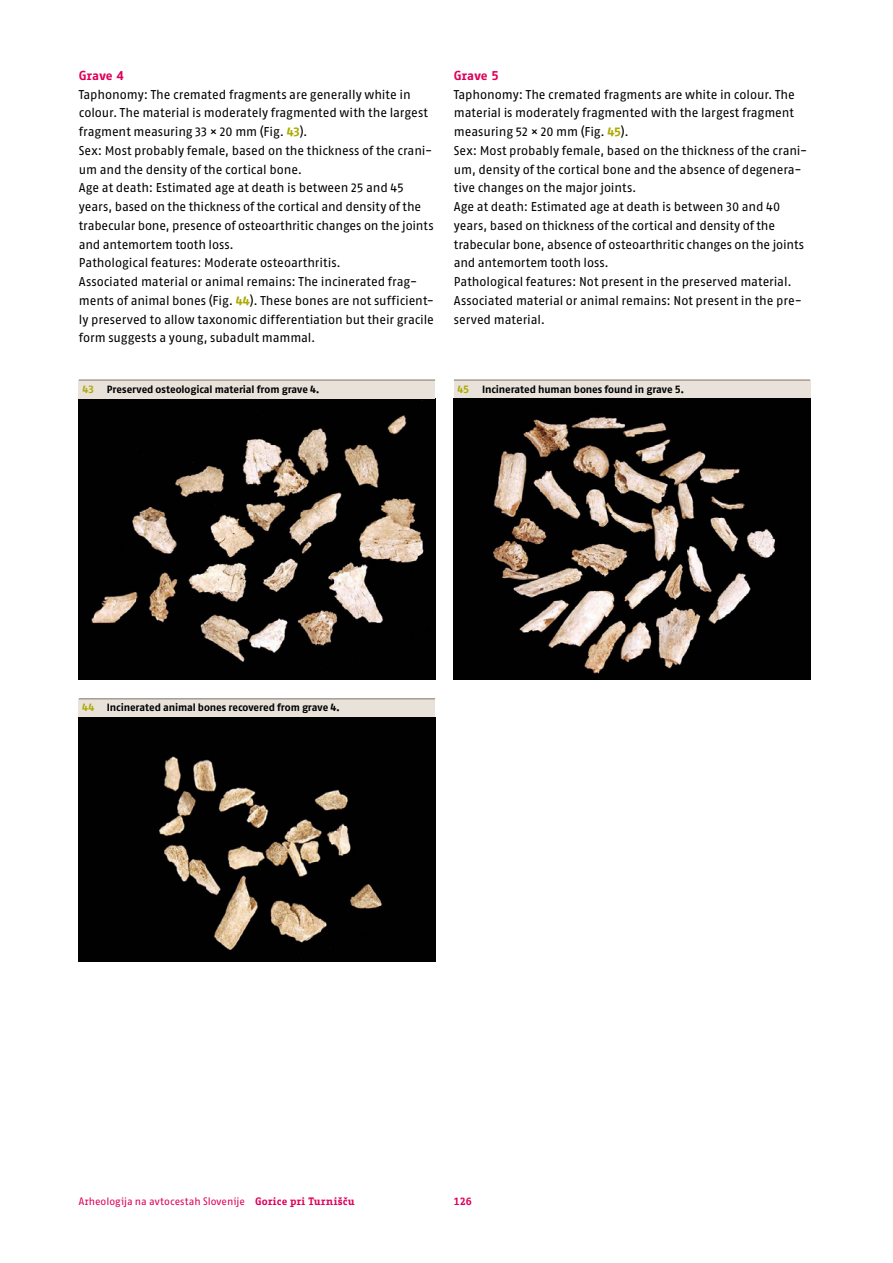
<style>
.page{position:relative;width:893px;height:1263px;background:#fff}
.page>*{position:absolute;margin:0;border:0;box-sizing:border-box;transform-origin:0 0}
.t1{font:12.75px/18.8px "Fago No Regular CE Lf";letter-spacing:-.005em;color:#000}
.t2{font:700 12.75px "Fago Office Sans CE";letter-spacing:.005em;color:#de0059}
.t3{font:10.5px "Fago No Bold CE Tf";letter-spacing:-.005em;color:#000}
.t4{font:10.5px "Fago Office Sans CE";color:#de0059}
.t5{font:700 10.5px "Fago Office Serif CE";color:#de0059}
.s1{font-family:"Fago No Bold CE Lf";color:#acaa00}
.s2{color:#acaa00}
.s3{font-family:"Fago Office Serif CE";font-weight:700}
</style>
<div class="page">
<img style="left:79px;top:399px;width:356px;height:281px">
<div style="left:79px;top:380px;width:356px;height:19px;background:#e8e2db"></div>
<hr style="left:79px;top:380px;width:356px;height:1px;background:#81715e">
<div style="left:79px;top:699px;width:356px;height:18px;background:#e8e2db"></div>
<hr style="left:79px;top:698px;width:356px;height:1px;background:#81715e">
<div style="left:454px;top:380px;width:356px;height:19px;background:#e8e2db"></div>
<hr style="left:454px;top:380px;width:356px;height:1px;background:#81715e">
<img style="left:79px;top:717px;width:356px;height:244px">
<img style="left:454px;top:399px;width:356px;height:281px">
<p class="t2" style="left:79px;top:68px;width:47px">Grave 4</p>
<p class="t1" style="left:79px;top:85px;width:357px">Taphonomy: The cremated fragments are generally white in colour. The material is moderately fragmented with the largest fragment measuring 33 × 20 mm (Fig. <span class="s1">43</span>).<br>Sex: Most probably female, based on the thickness of the crani&shy;um and the density of the cortical bone.<br>Age at death: Estimated age at death is between 25 and 45 years, based on the thickness of the cortical and density of the trabecular bone, presence of osteoarthritic changes on the joints and antemortem tooth loss.<br>Pathological features: Moderate osteoarthritis.<br>Associated material or animal remains: The incinerated frag&shy;ments of animal bones (Fig. <span class="s1">44</span>). These bones are not sufficient&shy;ly preserved to allow taxonomic differentiation but their gracile form suggests a young, subadult mammal.</p>
<p class="t3" style="left:82px;top:383px;width:239px"><span class="s2">43</span> Preserved osteological material from grave 4.</p>
<p class="t2" style="left:454px;top:68px;width:47px">Grave 5</p>
<p class="t1" style="left:454px;top:85px;width:355px">Taphonomy: The cremated fragments are white in colour. The material is moderately fragmented with the largest fragment measuring 52 × 20 mm (Fig. <span class="s1">45</span>).<br>Sex: Most probably female, based on the thickness of the crani&shy;um, density of the cortical bone and the absence of degenera&shy;tive changes on the major joints.<br>Age at death: Estimated age at death is between 30 and 40 years, based on thickness of the cortical and density of the trabecular bone, absence of osteoarthritic changes on the joints and antemortem tooth loss.<br>Pathological features: Not present in the preserved material.<br>Associated material or animal remains: Not present in the pre&shy;served material.</p>
<p class="t3" style="left:457px;top:383px;width:228px"><span class="s2">45</span> Incinerated human bones found in grave 5.</p>
<p class="t3" style="left:82px;top:701px;width:259px"><span class="s2">44</span> Incinerated animal bones recovered from grave 4.</p>
<p class="t4" style="left:79px;top:1195px;width:277px">Arheologija na avtocestah Slovenije <span class="s3">Gorice pri Turnišču</span></p>
<p class="t5" style="left:454px;top:1195px;width:20px">126</p>
</div>
